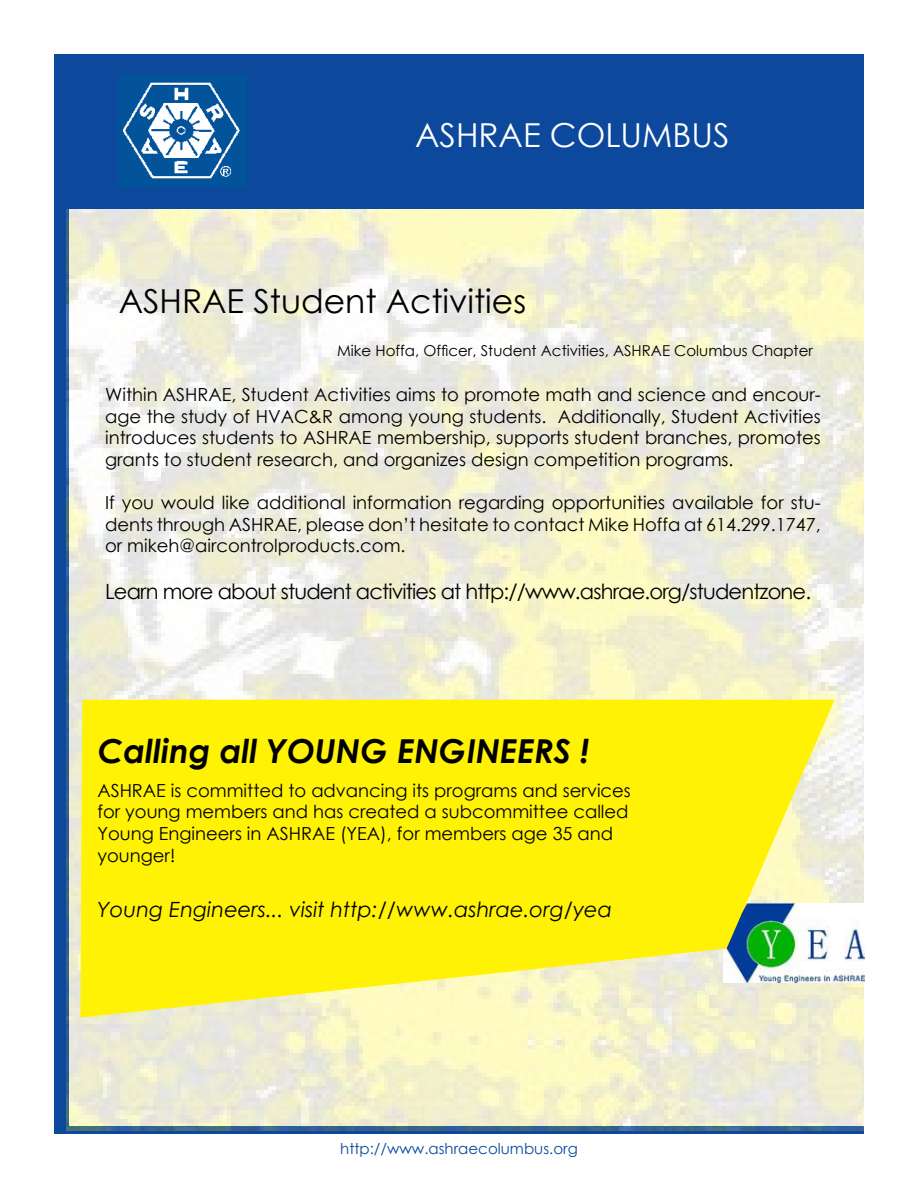
<style>
.page{position:relative;width:918px;height:1188px;background:#fff}
.page>*{position:absolute;margin:0;border:0;box-sizing:border-box;transform-origin:0 0}
.t1{font:italic 700 33px "Century Gothic";color:#000}
.t2{font:33px "Century Gothic";color:#000}
.t3{font:33px "Century Gothic";color:#fff}
.t4{font:21px "Century Gothic";letter-spacing:-.04em;color:#000}
.t5{font:italic 21px "Century Gothic";color:#000}
.t6{font:18px/21.6px "Century Gothic";color:#000;text-align:justify}
.t7{font:15px "Century Gothic";color:#000}
.t8{font:15px "Century Gothic";color:#0c499c}
</style>
<div class="page">
<div style="left:54px;top:1126px;width:810px;height:8px;background:#0c499c"></div>
<div style="left:54px;top:209px;width:14px;height:925px;background:#0c499c"></div>
<div style="left:54px;top:54px;width:810px;height:155px;background:#0c499c"></div>
<img style="left:123px;top:82px;width:117px;height:97px">
<div style="left:118px;top:74px;width:129px;height:113px;border:1px solid #005399"></div>
<img style="left:67px;top:209px;width:797px;height:922px">
<img style="left:835px;top:904px;width:29px;height:79px">
<svg style="left:80px;top:700px;width:755px;height:318px;background:#f4ee44"></svg>
<div style="left:98px;top:738px;width:501px;height:27px;background:#fff204"></div>
<div style="left:97px;top:783px;width:558px;height:166px;background:#fff204"></div>
<h1 class="t3" style="left:415px;top:112px;width:316px">ASHRAE COLUMBUS</h1>
<h1 class="t2" style="left:119px;top:278px;width:409px">ASHRAE Student Activities</h1>
<p class="t7" style="left:337px;top:340px;width:477px">Mike Hoffa, Officer, Student Activities, ASHRAE Columbus Chapter</p>
<p class="t6" style="left:105px;top:384px;width:717px">Within ASHRAE, Student Activities aims to promote math and science and encour&shy;age the study of HVAC&amp;R among young students. Additionally, Student Activities introduces students to ASHRAE membership, supports student branches, promotes grants to student research, and organizes design competition programs.</p>
<p class="t6" style="left:105px;top:492px;width:717px">If you would like additional information regarding opportunities available for stu&shy;dents through ASHRAE, please don’t hesitate to contact Mike Hoffa at 614.299.1747, or mikeh@aircontrolproducts.com.</p>
<p class="t4" style="left:105px;top:577px;width:708px">Learn more about student activities at http://www.ashrae.org/studentzone.</p>
<h1 class="t1" style="left:98px;top:726px;width:493px">Calling all YOUNG ENGINEERS !</h1>
<p class="t6" style="left:97px;top:779px;width:535px;text-align:left">ASHRAE is committed to advancing its programs and services for young members and has created a subcommittee called Young Engineers in ASHRAE (YEA), for members age 35 and younger!</p>
<p class="t5" style="left:97px;top:895px;width:516px">Young Engineers... visit http://www.ashrae.org/yea</p>
<p class="t8" style="left:340px;top:1138px;width:239px">http://www.ashraecolumbus.org</p>
</div>
